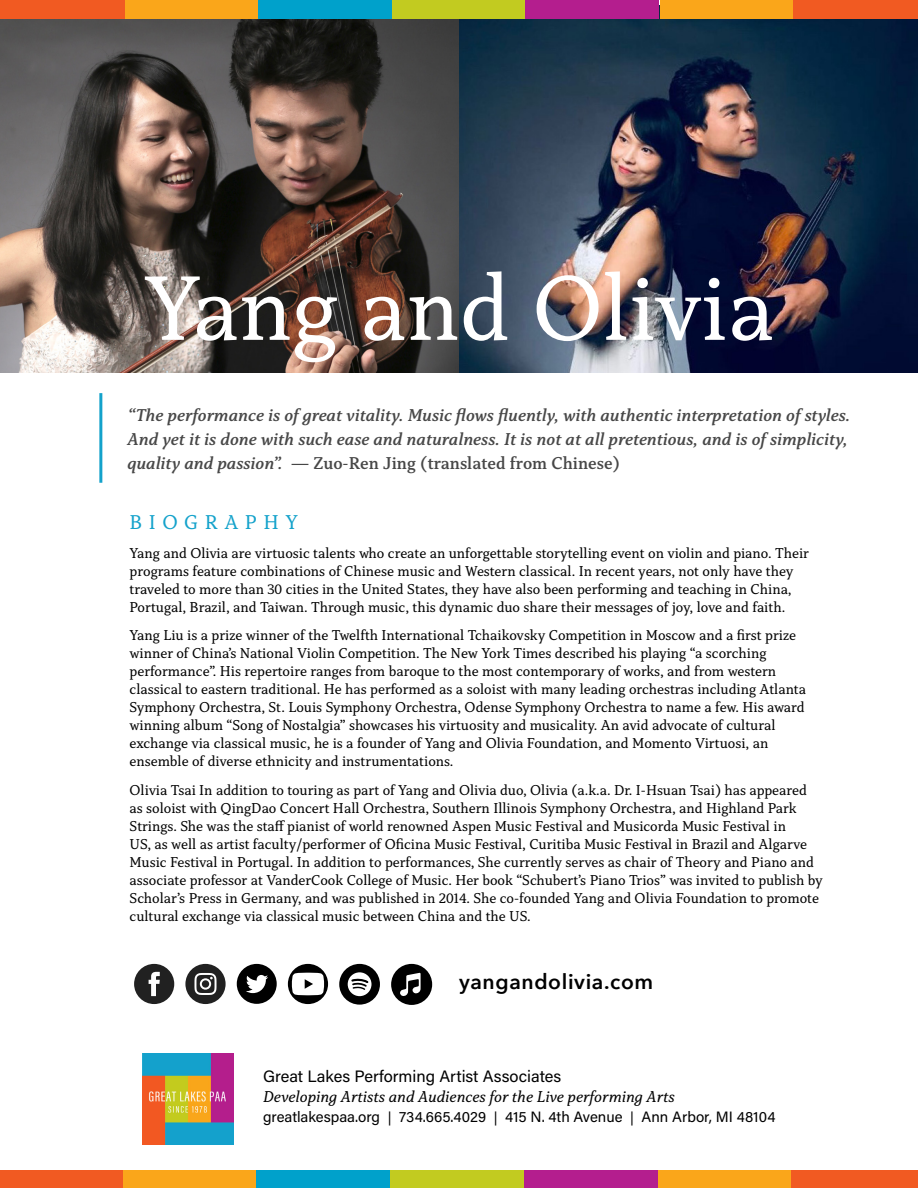
<style>
.page{position:relative;width:918px;height:1188px;background:#fff}
.page>*{position:absolute;margin:0;border:0;box-sizing:border-box;transform-origin:0 0}
.t1{font:96px "Capitolina";color:#fff}
.t2{font:600 21px "Avenir Next";letter-spacing:.03em;color:#000}
.t3{font:21px "Capitolina";letter-spacing:.31em;color:#14a2cb}
.t4{font:italic 600 18px/24px "Capitolina";color:#474747}
.t5{font:italic 16.5px "Capitolina";color:#000}
.t6{font:16.5px "Acumin Pro";color:#000}
.t7{font:15px/18px "Capitolina";color:#000}
.t8{font:15px "Acumin Pro";color:#000}
.s1{font-style:normal}
.s2{font-size:13.5px}
</style>
<div class="page">
<img style="left:0;top:6px;width:918px;height:366px">
<div style="left:0;top:0;width:125px;height:19px;background:#f15a22"></div>
<div style="left:125px;top:0;width:134px;height:19px;background:#faa61a"></div>
<div style="left:392px;top:0;width:133px;height:19px;background:#c2cb20"></div>
<div style="left:660px;top:0;width:133px;height:19px;background:#faa61a"></div>
<div style="left:258px;top:0;width:134px;height:19px;background:#00a1cb"></div>
<div style="left:526px;top:0;width:133px;height:19px;background:#b41e8e"></div>
<div style="left:793px;top:0;width:125px;height:19px;background:#f15a22"></div>
<div style="left:0;top:1171px;width:123px;height:17px;background:#f15a22"></div>
<div style="left:124px;top:1171px;width:133px;height:17px;background:#faa61a"></div>
<div style="left:390px;top:1171px;width:134px;height:17px;background:#c2cb20"></div>
<div style="left:658px;top:1171px;width:134px;height:17px;background:#faa61a"></div>
<div style="left:257px;top:1171px;width:133px;height:17px;background:#00a1cb"></div>
<div style="left:524px;top:1171px;width:134px;height:17px;background:#b41e8e"></div>
<div style="left:792px;top:1171px;width:126px;height:17px;background:#f15a22"></div>
<div style="left:134px;top:964px;width:40px;height:40px;background:#212121;border-radius:20px"></div>
<svg style="left:149px;top:972px;width:11px;height:24px"></svg>
<div style="left:185px;top:964px;width:41px;height:40px;background:#212121;border-radius:20px"></div>
<svg style="left:195px;top:973px;width:22px;height:22px"></svg>
<svg style="left:237px;top:964px;width:40px;height:40px"></svg>
<hr style="left:99px;top:393px;width:3px;height:90px;background:#14a2cb">
<svg style="left:288px;top:964px;width:40px;height:40px"></svg>
<svg style="left:292px;top:973px;width:32px;height:22px"></svg>
<div style="left:339px;top:964px;width:41px;height:41px;background:#000;border-radius:20px"></div>
<svg style="left:348px;top:972px;width:24px;height:24px"></svg>
<svg style="left:391px;top:964px;width:41px;height:41px"></svg>
<img style="left:142px;top:1053px;width:92px;height:92px">
<h1 class="t1" style="left:144px;top:252px;width:632px">Yang and Olivia</h1>
<p class="t4" style="left:127px;top:403px;width:725px">“The performance is of great vitality. Music flows fluently, with authentic interpretation of styles.<br>And yet it is done with such ease and naturalness. It is not at all pretentious, and is of simplicity, quality and passion”. <span class="s1">— Zuo-Ren Jing (translated from Chinese)</span></p>
<h2 class="t3" style="left:130px;top:510px;width:170px">BIOGRAPHY</h2>
<p class="t7" style="left:130px;top:544px;width:681px">Yang and Olivia are virtuosic talents who create an unforgettable storytelling event on violin and piano. Their programs feature combinations of Chinese music and Western classical. In recent years, not only have they traveled to more than 30 cities in the United States, they have also been performing and teaching in China, Portugal, Brazil, and Taiwan. Through music, this dynamic duo share their messages of joy, love and faith.</p>
<p class="t7" style="left:130px;top:627px;width:678px">Yang Liu is a prize winner of the Twelfth International Tchaikovsky Competition in Moscow and a first prize winner of China’s National Violin Competition. The New York Times described his playing “a scorching performance”. His repertoire ranges from baroque to the most contemporary of works, and from western classical to eastern traditional. He has performed as a soloist with many leading orchestras including Atlanta Symphony Orchestra, St. Louis Symphony Orchestra, Odense Symphony Orchestra to name a few. His award winning album “Song of Nostalgia” showcases his virtuosity and musicality. An avid advocate of cultural exchange via classical music, he is a founder of Yang and Olivia Foundation, and Momento Virtuosi, an ensemble of diverse ethnicity and instrumentations.</p>
<p class="t7" style="left:130px;top:781px;width:695px">Olivia Tsai In addition to touring as part of Yang and Olivia duo, Olivia (a.k.a. Dr. I-Hsuan Tsai) has appeared as soloist with QingDao Concert Hall Orchestra, Southern Illinois Symphony Orchestra, and Highland Park Strings. She was the staff pianist of world renowned Aspen Music Festival and Musicorda Music Festival in<br>US, as well as artist faculty/performer of Oficina Music Festival, Curitiba Music Festival in Brazil and Algarve Music Festival in Portugal. In addition to performances, She currently serves as chair of Theory and Piano and associate professor at VanderCook College of Music. Her book “Schubert’s Piano Trios” was invited to publish by Scholar’s Press in Germany, and was published in 2014. She co-founded Yang and Olivia Foundation to promote cultural exchange via classical music between China and the US.</p>
<h2 class="t2" style="left:459px;top:964px;width:196px">yangandolivia.com</h2>
<p class="t6" style="left:263px;top:1065px;width:300px">Great Lakes Performing Artist Associates</p>
<p class="t5" style="left:263px;top:1087px;width:413px">Developing Artists and Audiences for the Live performing Arts</p>
<p class="t8" style="left:263px;top:1106px;width:514px">greatlakespaa.org <span class="s2">|</span> 734.665.4029 <span class="s2">|</span> 415 N. 4th Avenue <span class="s2">|</span> Ann Arbor, MI 48104</p>
</div>
